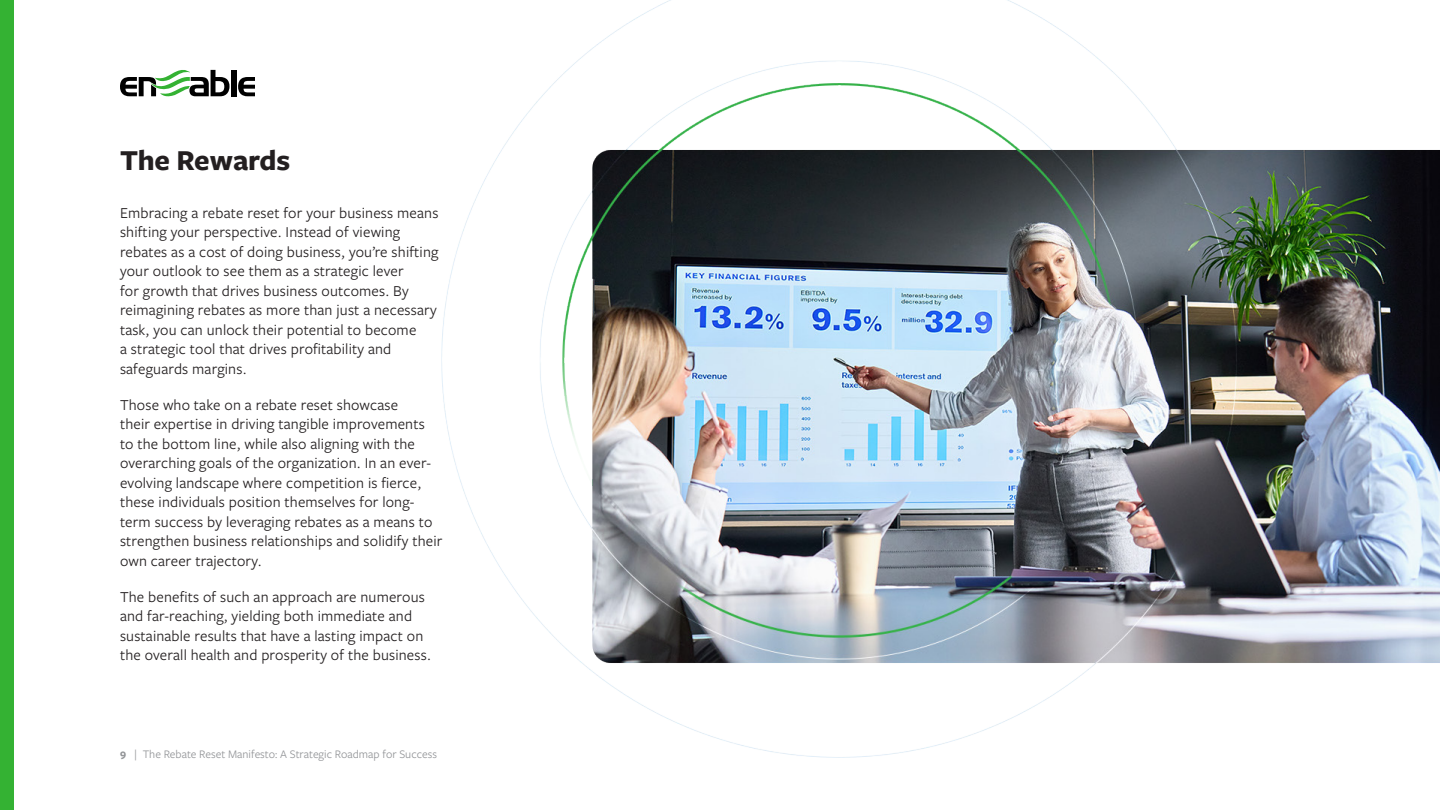
<style>
.page{position:relative;width:1440px;height:810px;background:#fff}
.page>*{position:absolute;margin:0;border:0;box-sizing:border-box;transform-origin:0 0}
.t1{font:700 30px "Freight Sans Pro";letter-spacing:-.01em;color:#231f20}
.body_copy{font:15.75px/19.5px "Freight Sans Pro";letter-spacing:.01em;color:#231f20}
.t2{font:12px "Freight Sans LF Pro";color:#939598}
.s1{font-weight:700}
</style>
<div class="page">
<img style="left:441px;top:0;width:999px;height:758px">
<div style="left:0;top:0;width:14px;height:810px;background:#34b233"></div>
<div style="left:231px;top:70px;width:5px;height:26px;background:#000"></div>
<svg style="left:238px;top:77px;width:17px;height:19px"></svg>
<svg style="left:120px;top:69px;width:110px;height:28px"></svg>
<h3 class="t1" style="left:120px;top:140px;width:172px">The Rewards</h3>
<p class="body_copy" style="left:120px;top:202px;width:320px">Embracing a rebate reset for your business means shifting your perspective. Instead of viewing rebates as a cost of doing business, you’re shifting your outlook to see them as a strategic lever<br>for growth that drives business outcomes. By reimagining rebates as more than just a necessary task, you can unlock their potential to become<br>a strategic tool that drives profitability and safeguards margins.</p>
<p class="body_copy" style="left:120px;top:394px;width:324px">Those who take on a rebate reset showcase<br>their expertise in driving tangible improvements<br>to the bottom line, while also aligning with the overarching goals of the organization. In an ever&shy;evolving landscape where competition is fierce, these individuals position themselves for long&shy;term success by leveraging rebates as a means to strengthen business relationships and solidify their own career trajectory.</p>
<p class="body_copy" style="left:120px;top:586px;width:313px">The benefits of such an approach are numerous and far-reaching, yielding both immediate and sustainable results that have a lasting impact on the overall health and prosperity of the business.</p>
<p class="t2" style="left:120px;top:746px;width:319px"><span class="s1">9</span> | The Rebate Reset Manifesto: A Strategic Roadmap for Success</p>
</div>
